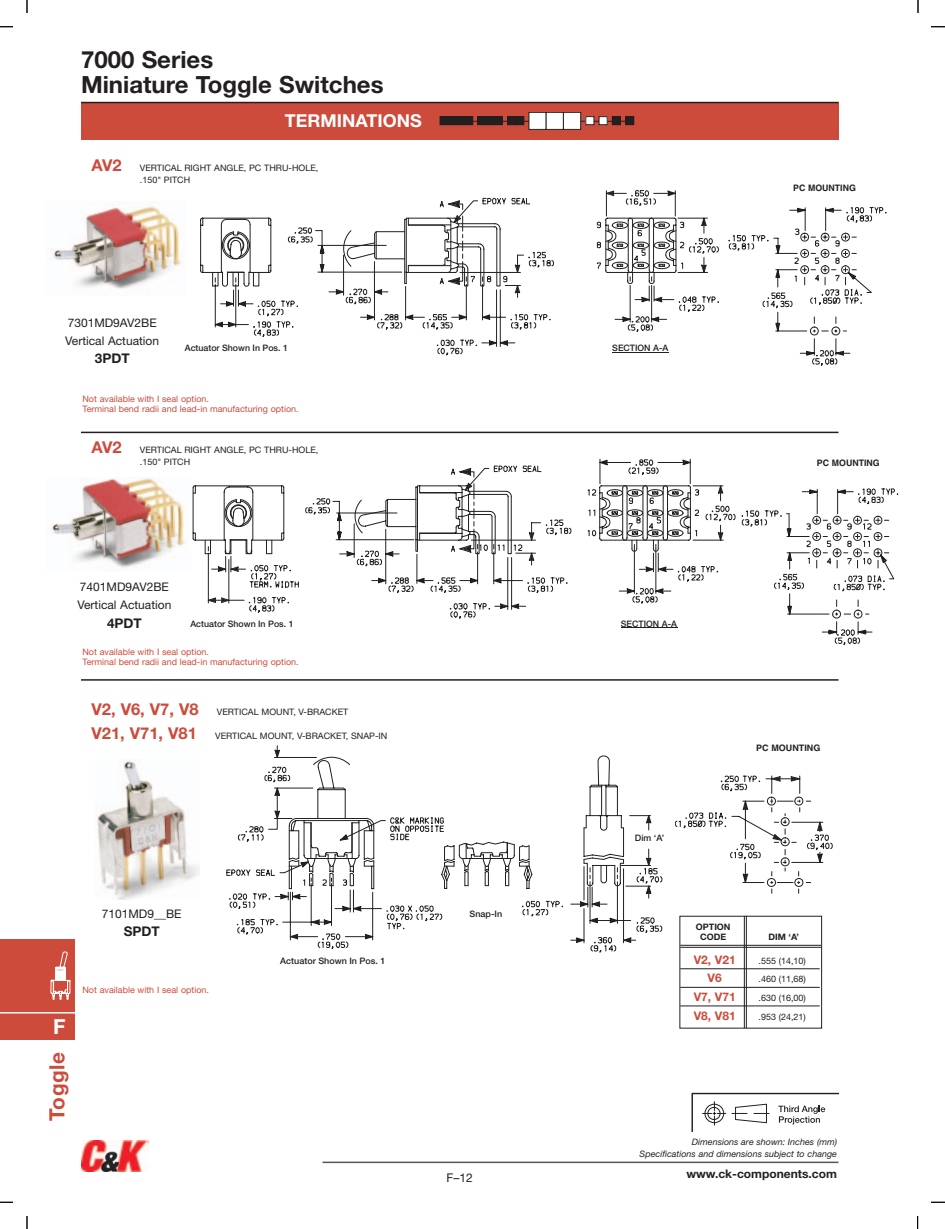
<style>
.page{position:relative;width:945px;height:1229px;background:#fff}
.page>*{position:absolute;margin:0;border:0;box-sizing:border-box;transform-origin:0 0}
.t1{font:700 23.7px/25.2px "Helvetica Neue";color:#231f20}
.t2{font:700 21px "Helvetica Neue";letter-spacing:.03em;color:#cd4b3b}
.t3{font:700 20.7px "Helvetica Neue";color:#fff}
.t4{font:700 17.85px "Helvetica Neue";color:#fff}
.t5{font:700 13.35px "Helvetica Neue";color:#231f20}
.t6{font:12px "Helvetica Neue";color:#231f20}
.t7{font:11.85px/17.9px "Helvetica Neue";color:#231f20}
.t8{font:700 11.85px "Helvetica Neue";color:#231f20}
.t9{font:700 11.85px "Helvetica Neue";color:#cd4b3b}
.t10{font:8.85px/11.9px "Helvetica Neue";color:#231f20}
.t11{font:8.85px/10.4px "Helvetica Neue";color:#cd4b3b}
.t12{font:500 8.85px "Helvetica Neue";color:#231f20}
.t13{font:italic 8.85px/11.9px "Helvetica Neue";color:#231f20;text-align:right}
.t14{font:700 8.85px "Helvetica";color:#231f20}
.t15{font:700 8.85px/10.4px "Helvetica Neue";color:#231f20;text-align:center}
.s1{font-weight:700;font-size:16.35px;color:#cd4b3b}
</style>
<div class="page">
<hr style="left:322px;top:1161px;width:516px;height:2px;background:#57585a">
<img style="left:82px;top:1140px;width:66px;height:31px">
<div style="left:0;top:939px;width:74px;height:101px;background:#cd4b3b"></div>
<hr style="left:0;top:1012px;width:74px;height:1px;background:#fff">
<svg style="left:50px;top:951px;width:21px;height:49px"></svg>
<svg style="left:0;top:0;width:28px;height:27px"></svg>
<svg style="left:0;top:1201px;width:28px;height:27px"></svg>
<svg style="left:917px;top:1201px;width:28px;height:27px"></svg>
<svg style="left:918px;top:0;width:27px;height:27px"></svg>
<div style="left:14px;top:13px;width:26px;height:27px;background:#fff"></div>
<div style="left:904px;top:13px;width:28px;height:27px;background:#fff"></div>
<div style="left:14px;top:1188px;width:26px;height:27px;background:#fff"></div>
<div style="left:904px;top:1188px;width:28px;height:27px;background:#fff"></div>
<svg style="left:692px;top:1092px;width:146px;height:39px"></svg>
<hr style="left:621px;top:627px;width:56px;height:1px;background:#231f20">
<svg style="left:192px;top:459px;width:543px;height:160px"></svg>
<svg style="left:675px;top:775px;width:158px;height:118px"></svg>
<img style="left:97px;top:760px;width:102px;height:139px">
<img style="left:48px;top:478px;width:137px;height:90px">
<svg style="left:226px;top:745px;width:437px;height:208px"></svg>
<hr style="left:680px;top:944px;width:141px;height:1px;background:#231f20">
<hr style="left:680px;top:946px;width:141px;height:1px;background:#231f20">
<hr style="left:680px;top:968px;width:140px;height:1px;background:#231f20">
<hr style="left:680px;top:987px;width:140px;height:1px;background:#231f20">
<hr style="left:680px;top:1005px;width:140px;height:1px;background:#231f20">
<div style="left:680px;top:915px;width:142px;height:113px;border:1px solid #231f20"></div>
<hr style="left:746px;top:915px;width:1px;height:113px;background:#231f20">
<hr style="left:744px;top:915px;width:1px;height:113px;background:#231f20">
<svg style="left:200px;top:190px;width:519px;height:165px"></svg>
<img style="left:51px;top:204px;width:130px;height:85px">
<hr style="left:81px;top:679px;width:757px;height:1px;background:#231f20">
<hr style="left:81px;top:431px;width:757px;height:2px;background:#231f20">
<div style="left:81px;top:102px;width:757px;height:38px;background:#cd4b3b"></div>
<div style="left:440px;top:117px;width:8px;height:8px;background:#231f20"></div>
<div style="left:440px;top:116px;width:9px;height:9px;border:1px solid #231f20"></div>
<div style="left:448px;top:117px;width:8px;height:8px;background:#231f20"></div>
<div style="left:448px;top:116px;width:9px;height:9px;border:1px solid #231f20"></div>
<div style="left:456px;top:117px;width:9px;height:8px;background:#231f20"></div>
<div style="left:456px;top:116px;width:9px;height:9px;border:1px solid #231f20"></div>
<div style="left:465px;top:117px;width:8px;height:8px;background:#231f20"></div>
<div style="left:464px;top:116px;width:9px;height:9px;border:1px solid #231f20"></div>
<div style="left:478px;top:117px;width:8px;height:8px;background:#231f20"></div>
<div style="left:478px;top:116px;width:8px;height:9px;border:1px solid #231f20"></div>
<div style="left:486px;top:117px;width:8px;height:8px;background:#231f20"></div>
<div style="left:486px;top:116px;width:9px;height:9px;border:1px solid #231f20"></div>
<div style="left:494px;top:117px;width:8px;height:8px;background:#231f20"></div>
<div style="left:494px;top:116px;width:9px;height:9px;border:1px solid #231f20"></div>
<div style="left:507px;top:117px;width:9px;height:8px;background:#231f20"></div>
<div style="left:507px;top:116px;width:9px;height:9px;border:1px solid #231f20"></div>
<div style="left:516px;top:117px;width:8px;height:8px;background:#231f20"></div>
<div style="left:515px;top:116px;width:9px;height:9px;border:1px solid #231f20"></div>
<div style="left:529px;top:112px;width:17px;height:17px;background:#fff"></div>
<div style="left:529px;top:112px;width:18px;height:18px;border:1px solid #231f20"></div>
<div style="left:546px;top:112px;width:17px;height:17px;background:#fff"></div>
<div style="left:546px;top:112px;width:18px;height:18px;border:1px solid #231f20"></div>
<div style="left:563px;top:112px;width:18px;height:17px;background:#fff"></div>
<div style="left:563px;top:112px;width:18px;height:18px;border:1px solid #231f20"></div>
<div style="left:586px;top:117px;width:8px;height:8px;background:#fff"></div>
<div style="left:585px;top:116px;width:9px;height:9px;border:1px solid #231f20"></div>
<div style="left:599px;top:117px;width:8px;height:8px;background:#fff"></div>
<div style="left:599px;top:116px;width:9px;height:9px;border:1px solid #231f20"></div>
<div style="left:612px;top:117px;width:9px;height:8px;background:#231f20"></div>
<div style="left:612px;top:116px;width:9px;height:9px;border:1px solid #231f20"></div>
<div style="left:626px;top:117px;width:8px;height:8px;background:#231f20"></div>
<div style="left:625px;top:116px;width:9px;height:9px;border:1px solid #231f20"></div>
<hr style="left:81px;top:102px;width:757px;height:1px;background:#231f20">
<svg style="left:729px;top:207px;width:157px;height:159px"></svg>
<svg style="left:742px;top:488px;width:156px;height:157px"></svg>
<h1 class="t1" style="left:81px;top:49px;width:304px">7000 Series<br>Miniature Toggle Switches</h1>
<h3 class="t4" style="left:285px;top:114px;width:138px">TERMINATIONS</h3>
<p class="t10" style="left:140px;top:163px;width:180px;text-indent:-48px"><span class="s1">AV2</span> VERTICAL RIGHT ANGLE, PC THRU-HOLE, .150" PITCH</p>
<p class="t14" style="left:793px;top:185px;width:64px">PC MOUNTING</p>
<h3 class="t7" style="left:65px;top:315px;width:95px">7301MD9AV2BE<br>Vertical Actuation</h3>
<h3 class="t5" style="left:95px;top:353px;width:36px">3PDT</h3>
<p class="t12" style="left:185px;top:345px;width:105px">Actuator Shown In Pos. 1</p>
<p class="t12" style="left:612px;top:345px;width:58px">SECTION A-A</p>
<p class="t11" style="left:82px;top:394px;width:218px">Not available with I seal option.<br>Terminal bend radii and lead-in manufacturing option.</p>
<p class="t10" style="left:140px;top:444px;width:180px;text-indent:-48px"><span class="s1">AV2</span> VERTICAL RIGHT ANGLE, PC THRU-HOLE, .150" PITCH</p>
<p class="t14" style="left:817px;top:459px;width:64px">PC MOUNTING</p>
<h3 class="t7" style="left:78px;top:579px;width:95px">7401MD9AV2BE<br>Vertical Actuation</h3>
<h3 class="t5" style="left:107px;top:618px;width:36px">4PDT</h3>
<p class="t12" style="left:190px;top:620px;width:105px">Actuator Shown In Pos. 1</p>
<p class="t12" style="left:621px;top:620px;width:58px">SECTION A-A</p>
<p class="t11" style="left:82px;top:647px;width:218px">Not available with I seal option.<br>Terminal bend radii and lead-in manufacturing option.</p>
<p class="t10" style="left:92px;top:706px;width:258px"><span class="s1">V2, V6, V7, V8</span> VERTICAL MOUNT, V-BRACKET</p>
<p class="t10" style="left:92px;top:731px;width:297px"><span class="s1">V21, V71, V81</span> VERTICAL MOUNT, V-BRACKET, SNAP-IN</p>
<p class="t14" style="left:756px;top:745px;width:66px">PC MOUNTING</p>
<h3 class="t7" style="left:102px;top:906px;width:81px">7101MD9__BE</h3>
<h3 class="t5" style="left:124px;top:926px;width:38px">SPDT</h3>
<h3 class="t3" style="left:53px;top:1019px;width:14px">F</h3>
<h2 class="t2" style="left:49px;top:1120px;width:70px;rotate:-90deg">Toggle</h2>
<p class="t11" style="left:82px;top:986px;width:128px">Not available with I seal option.</p>
<p class="t12" style="left:280px;top:957px;width:107px">Actuator Shown In Pos. 1</p>
<p class="t12" style="left:470px;top:910px;width:34px">Snap-In</p>
<p class="t12" style="left:635px;top:835px;width:31px">Dim ‘A’</p>
<p class="t15" style="left:696px;top:922px;width:36px">OPTION<br>CODE</p>
<p class="t15" style="left:768px;top:932px;width:32px">DIM ‘A’</p>
<h3 class="t9" style="left:694px;top:955px;width:44px">V2, V21</h3>
<p class="t10" style="left:759px;top:955px;width:49px">.555 (14,10)</p>
<h3 class="t9" style="left:708px;top:974px;width:16px">V6</h3>
<p class="t10" style="left:759px;top:974px;width:49px">.460 (11,68)</p>
<h3 class="t9" style="left:694px;top:992px;width:44px">V7, V71</h3>
<p class="t10" style="left:759px;top:992px;width:49px">.630 (16,00)</p>
<h3 class="t9" style="left:694px;top:1011px;width:44px">V8, V81</h3>
<p class="t10" style="left:759px;top:1011px;width:49px">.953 (24,21)</p>
<h3 class="t6" style="left:447px;top:1173px;width:28px">F–12</h3>
<p class="t13" style="left:640px;top:1136px;width:199px">Dimensions are shown: Inches (mm)<br>Specifications and dimensions subject to change</p>
<h3 class="t8" style="left:686px;top:1169px;width:152px">www.ck-components.com</h3>
</div>
